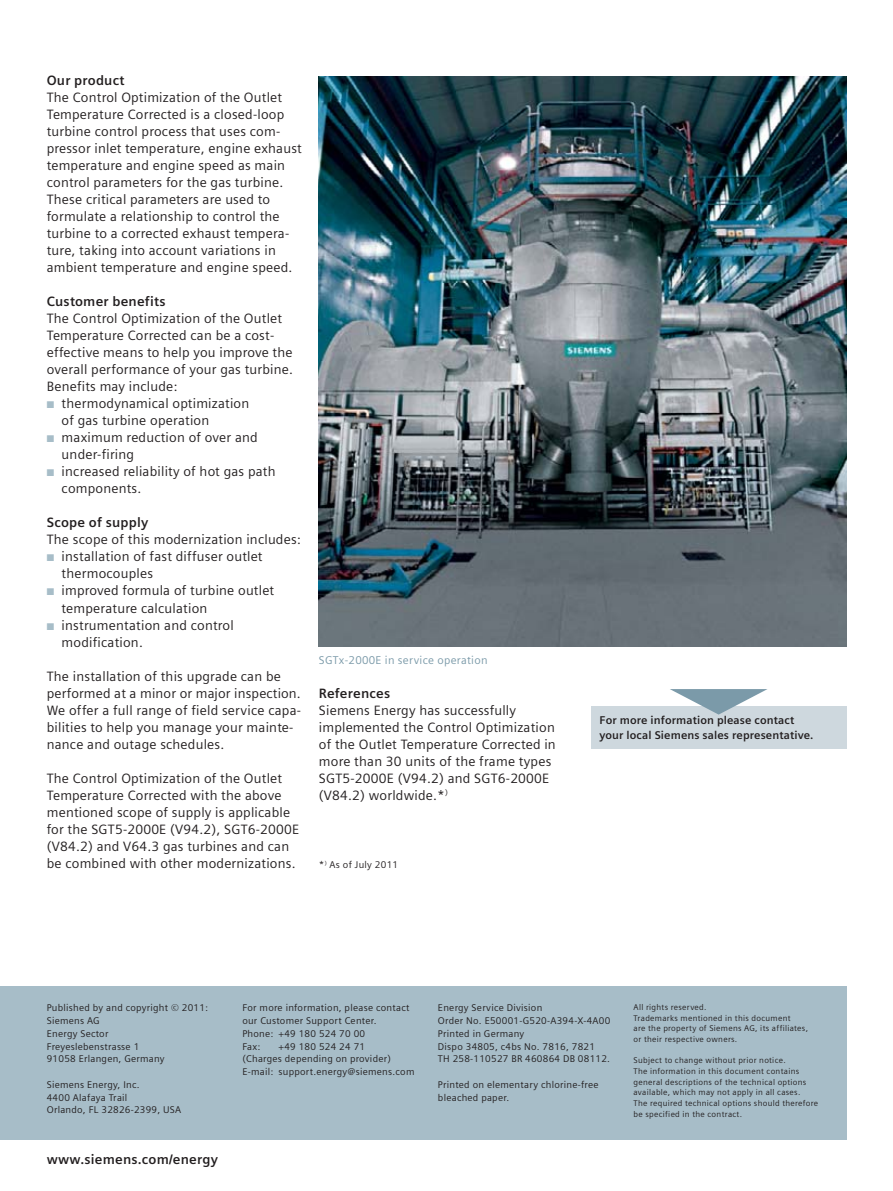
<style>
.page{position:relative;width:893px;height:1191px;background:#fff}
.page>*{position:absolute;margin:0;border:0;box-sizing:border-box;transform-origin:0 0}
.t1{font:13.5px/17px "Siemens Sans";letter-spacing:.015em;color:#231f20}
.t2{font:700 13.5px "Siemens Sans";letter-spacing:.015em;color:#231f20}
.t3{font:700 11.25px/14.9px "Siemens Sans";letter-spacing:.01em;color:#231f20}
.t4{font:11.25px "Siemens Sans";letter-spacing:.025em;color:#7b9aa9}
.t5{font:9.75px/12.8px "Siemens Sans";letter-spacing:.025em;color:#231f20}
.t6{font:8.25px/10.6px "Siemens Sans";letter-spacing:.035em;color:#231f20}
.s1{color:#a7bdc8}
</style>
<div class="page">
<img style="left:319px;top:77px;width:527px;height:569px">
<div style="left:0;top:986px;width:846px;height:154px;background:#a7bdc8"></div>
<div style="left:591px;top:706px;width:255px;height:42px;background:#ced8de"></div>
<svg style="left:670px;top:689px;width:97px;height:25px"></svg>
<p class="t2" style="left:47px;top:75px;width:79px">Our product</p>
<p class="t1" style="left:47px;top:90px;width:257px">The Control Optimization of the Outlet Temperature Corrected is a closed-loop turbine control process that uses com&shy;pressor inlet temperature, engine exhaust temperature and engine speed as main control parameters for the gas turbine.<br>These critical parameters are used to formulate a relationship to control the turbine to a corrected exhaust tempera&shy;ture, taking into account variations in ambient temperature and engine speed.</p>
<p class="t2" style="left:47px;top:296px;width:120px">Customer benefits</p>
<p class="t1" style="left:47px;top:311px;width:248px">The Control Optimization of the Outlet Temperature Corrected can be a cost&shy;effective means to help you improve the overall performance of your gas turbine.<br>Benefits may include:</p>
<p class="t1" style="left:62px;top:396px;width:189px;text-indent:-15px"><span class="s1">■</span> thermodynamical optimization of gas turbine operation</p>
<p class="t1" style="left:62px;top:430px;width:198px;text-indent:-15px"><span class="s1">■</span> maximum reduction of over and under-firing</p>
<p class="t1" style="left:62px;top:464px;width:215px;text-indent:-15px"><span class="s1">■</span> increased reliability of hot gas path components.</p>
<p class="t2" style="left:47px;top:517px;width:103px">Scope of supply</p>
<p class="t1" style="left:47px;top:532px;width:256px">The scope of this modernization includes:</p>
<p class="t1" style="left:62px;top:549px;width:202px;text-indent:-15px"><span class="s1">■</span> installation of fast diffuser outlet thermocouples</p>
<p class="t1" style="left:62px;top:583px;width:214px;text-indent:-15px"><span class="s1">■</span> improved formula of turbine outlet temperature calculation</p>
<p class="t1" style="left:62px;top:617px;width:174px;text-indent:-15px"><span class="s1">■</span> instrumentation and control modification.</p>
<p class="t1" style="left:47px;top:668px;width:256px">The installation of this upgrade can be performed at a minor or major inspection.<br>We offer a full range of field service capa&shy;bilities to help you manage your mainte&shy;nance and outage schedules.</p>
<p class="t1" style="left:47px;top:770px;width:254px">The Control Optimization of the Outlet Temperature Corrected with the above mentioned scope of supply is applicable for the SGT5-2000E (V94.2), SGT6-2000E (V84.2) and V64.3 gas turbines and can be combined with other modernizations.</p>
<p class="t4" style="left:319px;top:655px;width:170px">SGTx-2000E in service operation</p>
<p class="t2" style="left:319px;top:687px;width:73px">References</p>
<p class="t1" style="left:319px;top:702px;width:238px">Siemens Energy has successfully implemented the Control Optimization of the Outlet Temperature Corrected in more than 30 units of the frame types SGT5-2000E (V94.2) and SGT6-2000E (V84.2) worldwide.*<sup>)</sup></p>
<p class="t5" style="left:319px;top:859px;width:81px">*<sup>)</sup> As of July 2011</p>
<p class="t3" style="left:600px;top:714px;width:215px">For more information please contact your local Siemens sales representative.</p>
<p class="t5" style="left:47px;top:1002px;width:163px">Published by and copyright © 2011:<br>Siemens AG<br>Energy Sector<br>Freyeslebenstrasse 1<br>91058 Erlangen, Germany</p>
<p class="t5" style="left:47px;top:1079px;width:136px">Siemens Energy, Inc.<br>4400 Alafaya Trail<br>Orlando, FL 32826-2399, USA</p>
<p class="t2" style="left:47px;top:1153px;width:173px">www.siemens.com/energy</p>
<p class="t5" style="left:242px;top:1002px;width:169px">For more information, please contact our Customer Support Center.<br>Phone: +49 180 524 70 00<br>Fax:</p>
<p class="t5" style="left:242px;top:1040px;width:174px;text-indent:36px">+49 180 524 24 71<br>(Charges depending on provider)<br>E-mail: support.energy@siemens.com</p>
<p class="t5" style="left:438px;top:1002px;width:174px">Energy Service Division<br>Order No. E50001-G520-A394-X-4A00<br>Printed in Germany<br>Dispo 34805, c4bs No. 7816, 7821<br>TH 258-110527 BR 460864 DB 08112.</p>
<p class="t5" style="left:438px;top:1079px;width:162px">Printed on elementary chlorine-free bleached paper.</p>
<p class="t6" style="left:634px;top:1002px;width:176px">All rights reserved.<br>Trademarks mentioned in this document<br>are the property of Siemens AG, its affiliates, or their respective owners.</p>
<p class="t6" style="left:634px;top:1056px;width:186px">Subject to change without prior notice.<br>The information in this document contains general descriptions of the technical options available, which may not apply in all cases.<br>The required technical options should therefore be specified in the contract.</p>
</div>
